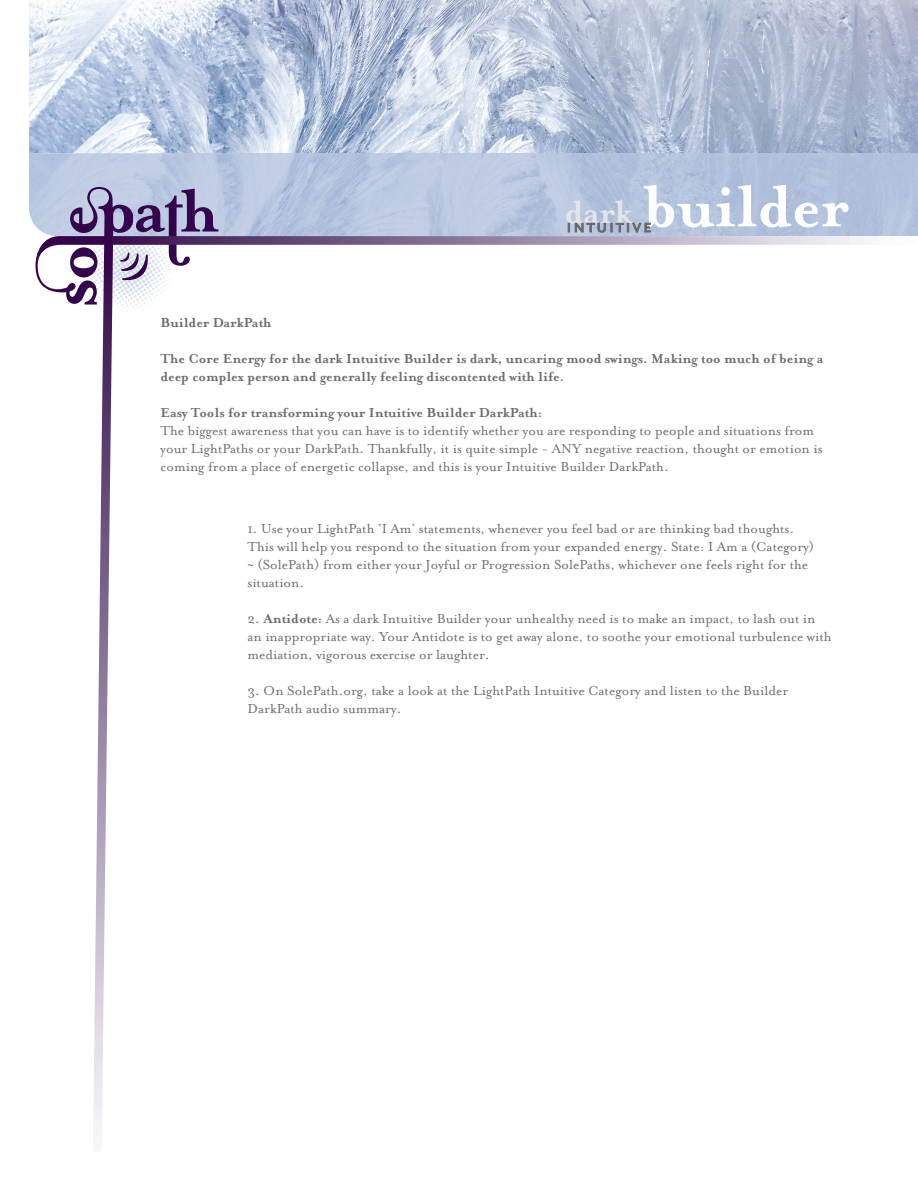
<style>
.page{position:relative;width:918px;height:1188px;background:#fff}
.page>*{position:absolute;margin:0;border:0;box-sizing:border-box;transform-origin:0 0}
.t1{font:700 67.35px "Mrs Eaves";letter-spacing:-.01em;color:#fff}
.t2{font:700 36.75px "Mrs Eaves";color:#e4e5e7}
.t3{font:18.45px "Scala Sans Caps";letter-spacing:.07em;color:#67676a}
.t4{font:15px/18px "Mrs Eaves Roman";color:#6c6d70}
.t5{font:700 15px/18px "Mrs Eaves";color:#6c6d70}
.s1{font-family:"Mrs Eaves";font-weight:700}
</style>
<div class="page">
<img style="left:29px;top:0;width:889px;height:153px">
<img style="left:29px;top:153px;width:889px;height:83px">
<img style="left:40px;top:176px;width:177px;height:135px">
<svg style="left:35px;top:236px;width:829px;height:69px"></svg>
<svg style="left:133px;top:189px;width:85px;height:92px"></svg>
<svg style="left:70px;top:187px;width:63px;height:947px"></svg>
<svg style="left:568px;top:222px;width:83px;height:13px"></svg>
<h1 class="t1" style="left:643px;top:168px;width:207px">builder</h1>
<h2 class="t2" style="left:564px;top:190px;width:69px">dark</h2>
<p class="t3" style="left:566px;top:216px;width:87px">intuitive</p>
<p class="t5" style="left:160px;top:314px;width:113px">Builder DarkPath</p>
<p class="t5" style="left:160px;top:350px;width:665px">The Core Energy for the dark Intuitive Builder is dark, uncaring mood swings. Making too much of being a deep complex person and generally feeling discontented with life.</p>
<p class="t5" style="left:160px;top:404px;width:383px">Easy Tools for transforming your Intuitive Builder DarkPath:</p>
<p class="t4" style="left:160px;top:422px;width:664px">The biggest awareness that you can have is to identify whether you are responding to people and situations from your LightPaths or your DarkPath. Thankfully, it is quite simple - ANY negative reaction, thought or emotion is coming from a place of energetic collapse, and this is your Intuitive Builder DarkPath.</p>
<p class="t4" style="left:248px;top:520px;width:568px">1. Use your LightPath ‘I Am’ statements, whenever you feel bad or are thinking bad thoughts.<br>This will help you respond to the situation from your expanded energy. State: I Am a (Category) ~ (SolePath) from either your Joyful or Progression SolePaths, whichever one feels right for the situation.</p>
<p class="t4" style="left:248px;top:610px;width:586px">2. <span class="s1">Antidote:</span> As a dark Intuitive Builder your unhealthy need is to make an impact, to lash out in an inappropriate way. Your Antidote is to get away alone, to soothe your emotional turbulence with mediation, vigorous exercise or laughter.</p>
<p class="t4" style="left:248px;top:682px;width:542px">3. On SolePath.org, take a look at the LightPath Intuitive Category and listen to the Builder<br>DarkPath audio summary.</p>
</div>
